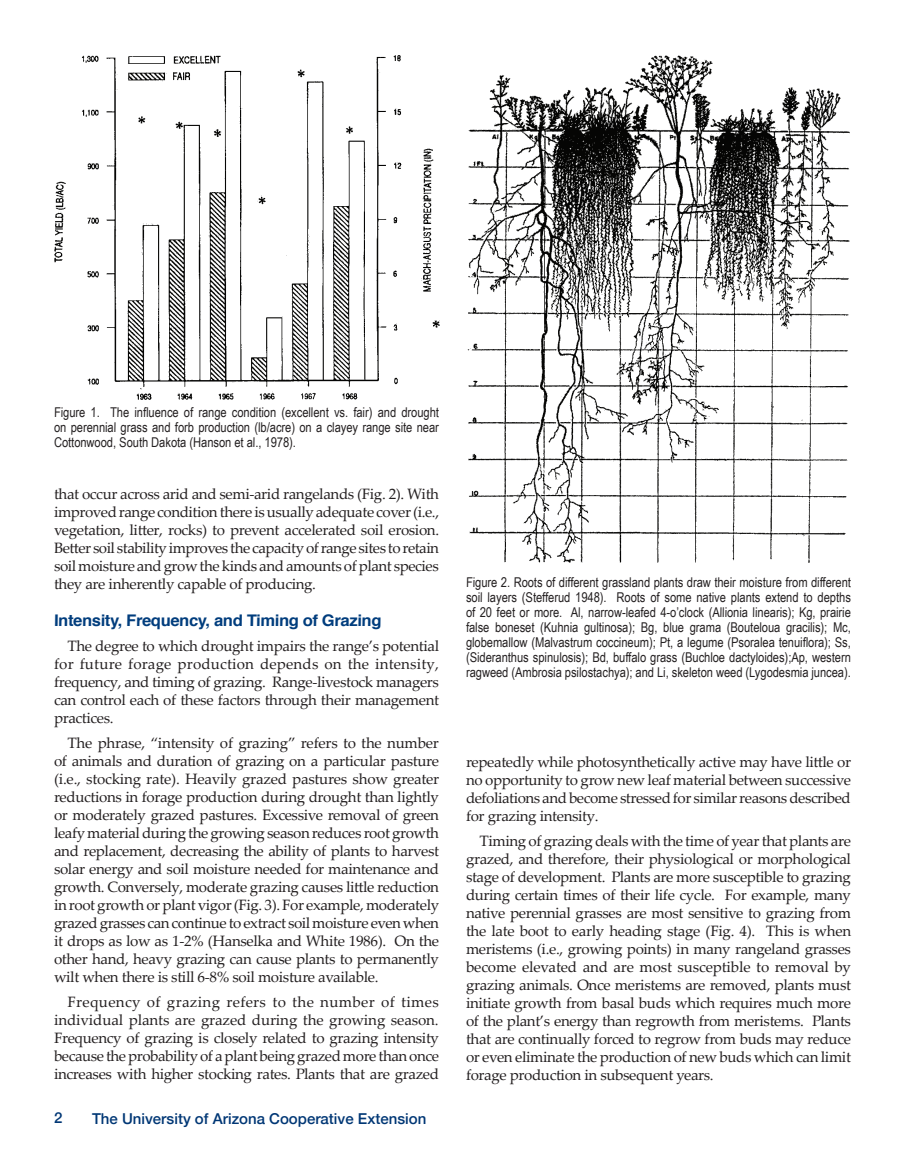
<style>
.page{position:relative;width:905px;height:1175px;background:#fff}
.page>*{position:absolute;margin:0;border:0;box-sizing:border-box;transform-origin:0 0}
.t1{font:700 16.05px "Helvetica";color:#013d7d}
.t2{font:15px/18px "Palatino Linotype";letter-spacing:-.02em;color:#231f20;text-align:justify}
.t3{font:500 15px "Helvetica Neue";color:#013775}
.t4{font:13.5px/15px "Arial Narrow";color:#231f20;text-align:justify}
</style>
<div class="page">
<img style="left:54px;top:55px;width:385px;height:345px">
<img style="left:467px;top:55px;width:383px;height:508px">
<p class="t4" style="left:54px;top:405px;width:387px">Figure 1. The influence of range condition (excellent vs. fair) and drought on perennial grass and forb production (lb/acre) on a clayey range site near Cottonwood, South Dakota (Hanson et al., 1978).</p>
<p class="t2" style="left:54px;top:484px;width:387px">that occur across arid and semi-arid rangelands (Fig. 2). With improved range condition there is usually adequate cover (i.e., vegetation, litter, rocks) to prevent accelerated soil erosion.<br>Better soil stability improves the capacity of range sites to retain soil moisture and grow the kinds and amounts of plant species they are inherently capable of producing.</p>
<p class="t1" style="left:54px;top:607px;width:329px">Intensity, Frequency, and Timing of Grazing</p>
<p class="t2" style="left:54px;top:636px;width:387px;text-indent:14px">The degree to which drought impairs the range’s potential for future forage production depends on the intensity, frequency, and timing of grazing. Range-livestock managers can control each of these factors through their management practices.</p>
<p class="t2" style="left:54px;top:733px;width:387px;text-indent:14px">The phrase, “intensity of grazing” refers to the number of animals and duration of grazing on a particular pasture (i.e., stocking rate). Heavily grazed pastures show greater reductions in forage production during drought than lightly or moderately grazed pastures. Excessive removal of green leafy material during the growing season reduces root growth and replacement, decreasing the ability of plants to harvest solar energy and soil moisture needed for maintenance and growth. Conversely, moderate grazing causes little reduction in root growth or plant vigor (Fig. 3). For example, moderately grazed grasses can continue to extract soil moisture even when it drops as low as 1-2% (Hanselka and White 1986). On the other hand, heavy grazing can cause plants to permanently wilt when there is still 6-8% soil moisture available.</p>
<p class="t2" style="left:54px;top:991px;width:387px;text-indent:14px">Frequency of grazing refers to the number of times individual plants are grazed during the growing season.<br>Frequency of grazing is closely related to grazing intensity because the probability of a plant being grazed more than once increases with higher stocking rates. Plants that are grazed</p>
<p class="t3" style="left:54px;top:1105px;width:10px">2</p>
<p class="t3" style="left:92px;top:1106px;width:336px">The University of Arizona Cooperative Extension</p>
<p class="t4" style="left:466px;top:574px;width:387px">Figure 2. Roots of different grassland plants draw their moisture from different soil layers (Stefferud 1948). Roots of some native plants extend to depths of 20 feet or more. Al, narrow-leafed 4-o’clock (Allionia linearis); Kg, prairie false boneset (Kuhnia gultinosa); Bg, blue grama (Bouteloua gracilis); Mc, globemallow (Malvastrum coccineum); Pt, a legume (Psoralea tenuiflora); Ss, (Sideranthus spinulosis); Bd, buffalo grass (Buchloe dactyloides);Ap, western ragweed (Ambrosia psilostachya); and Li, skeleton weed (Lygodesmia juncea).</p>
<p class="t2" style="left:466px;top:752px;width:387px">repeatedly while photosynthetically active may have little or no opportunity to grow new leaf material between successive defoliations and become stressed for similar reasons described for grazing intensity.</p>
<p class="t2" style="left:466px;top:831px;width:387px;text-indent:14px">Timing of grazing deals with the time of year that plants are grazed, and therefore, their physiological or morphological stage of development. Plants are more susceptible to grazing during certain times of their life cycle. For example, many native perennial grasses are most sensitive to grazing from the late boot to early heading stage (Fig. 4). This is when meristems (i.e., growing points) in many rangeland grasses become elevated and are most susceptible to removal by grazing animals. Once meristems are removed, plants must initiate growth from basal buds which requires much more of the plant’s energy than regrowth from meristems. Plants that are continually forced to regrow from buds may reduce or even eliminate the production of new buds which can limit forage production in subsequent years.</p>
</div>
